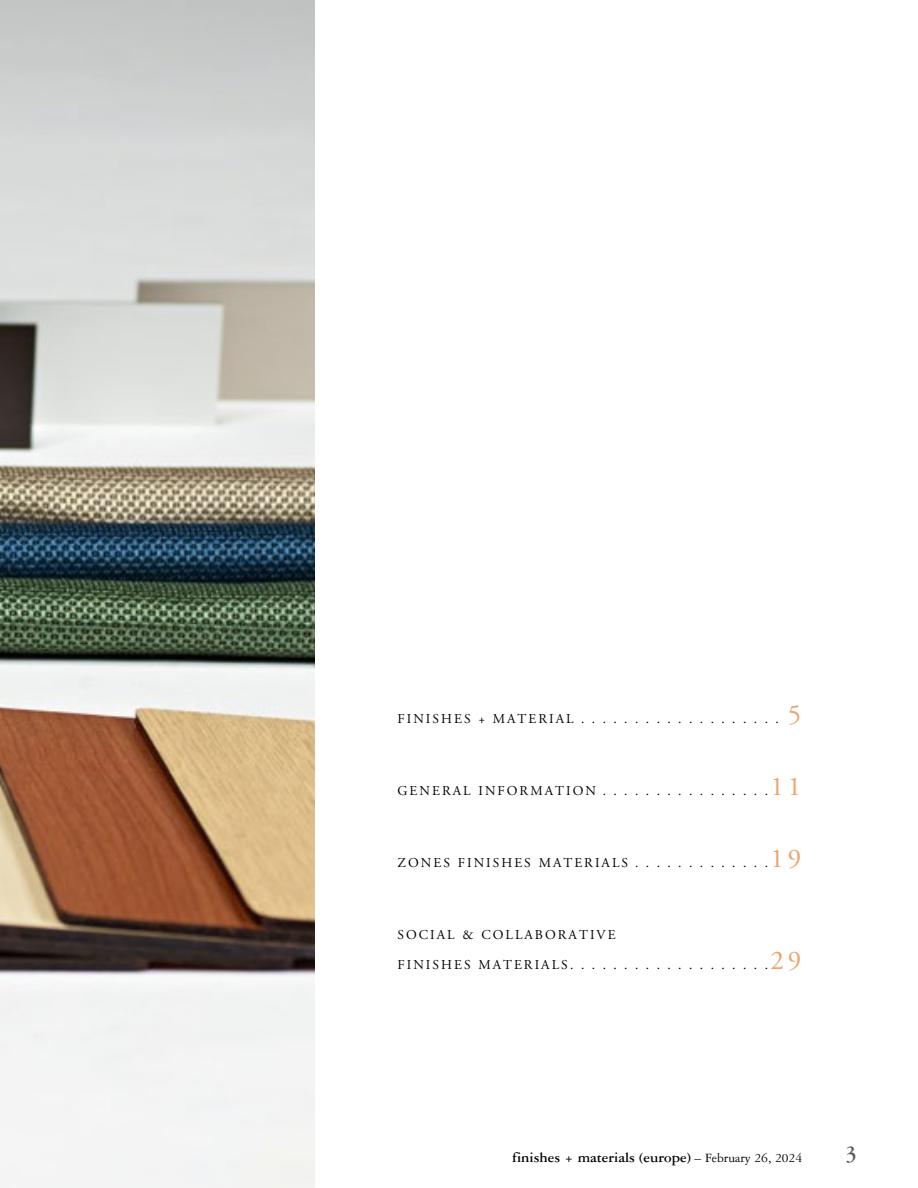
<style>
.page{position:relative;width:918px;height:1188px;background:#fff}
.page>*{position:absolute;margin:0;border:0;box-sizing:border-box;transform-origin:0 0}
.t1{font:700 24px "Garamond Three";color:#58595b}
.t2{font:700 15px "Garamond Three";color:#000}
.t3{font:13.5px "Adobe Garamond Pro";letter-spacing:.15em;color:#000}
.s1{font-size:27px;color:#eca36c}
.s2{font-weight:400;font-size:13.5px}
</style>
<div class="page">
<img style="left:0;top:0;width:315px;height:1188px">
<p class="t3" style="left:398px;top:711px;width:405px">FINISHES + MATERIAL . . . . . . . . . . . . . . . . . . . <span class="s1">5</span></p>
<p class="t3" style="left:398px;top:783px;width:405px">GENERAL INFORMATION . . . . . . . . . . . . . . . <span class="s1">11</span></p>
<p class="t3" style="left:398px;top:855px;width:405px">ZONES FINISHES MATERIALS . . . . . . . . . . . . <span class="s1">19</span></p>
<p class="t3" style="left:398px;top:927px;width:220px">SOCIAL &amp; COLLABORATIVE</p>
<p class="t3" style="left:398px;top:957px;width:405px">FINISHES MATERIALS . . . . . . . . . . . . . . . . . . <span class="s1">29</span></p>
<p class="t2" style="left:512px;top:1149px;width:292px">finishes + materials (europe) <span class="s2">– February 26, 2024</span></p>
<h1 class="t1" style="left:845px;top:1141px;width:13px">3</h1>
</div>
